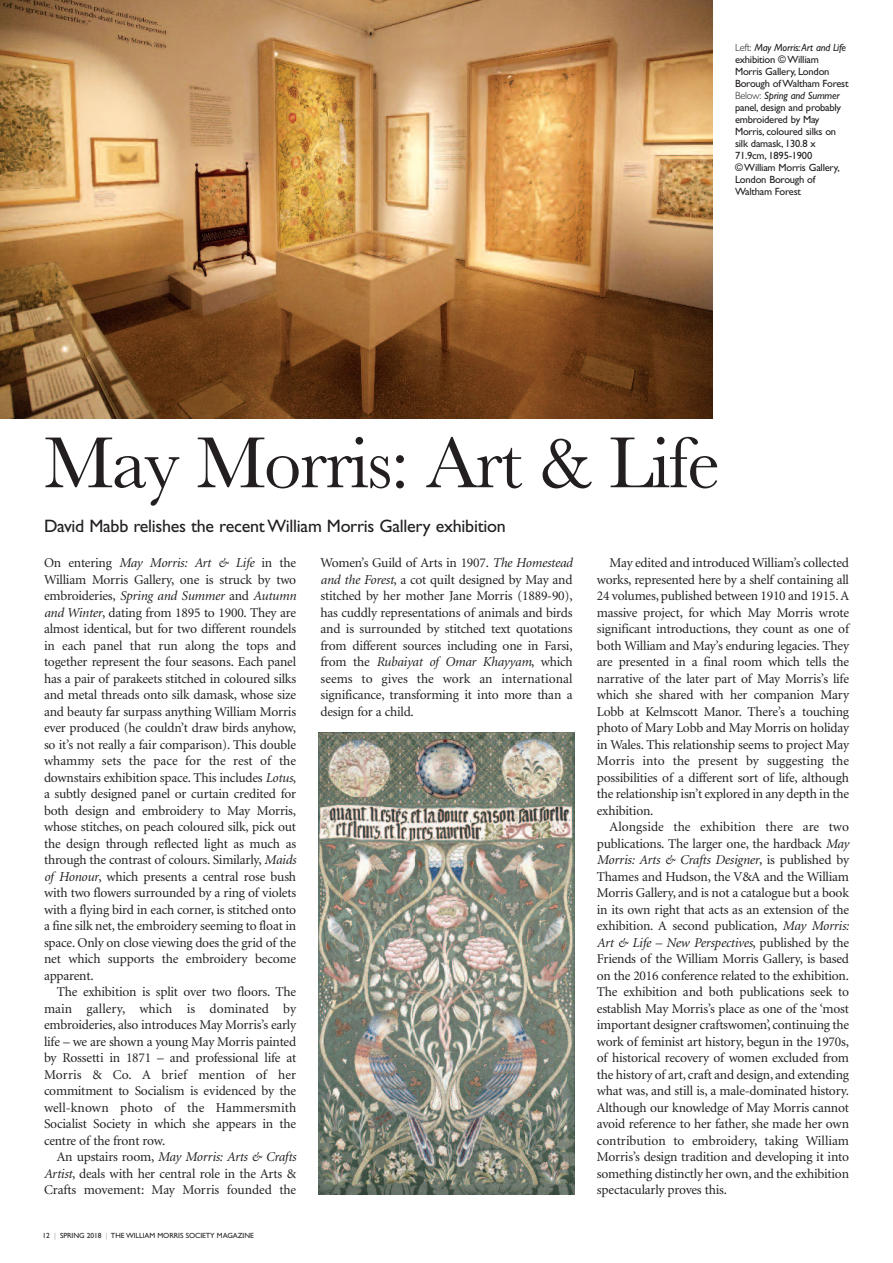
<style>
.page{position:relative;width:893px;height:1263px;background:#fff}
.page>*{position:absolute;margin:0;border:0;box-sizing:border-box;transform-origin:0 0}
.t1{font:75px "Baskerville";letter-spacing:-.025em;color:#231f20}
.t2{font:18px "Gill Sans";letter-spacing:-.015em;color:#231f20}
.t3{font:13.5px/16.5px "Minion";letter-spacing:-.015em;color:#231f20;text-align:justify}
.t4{font:10.5px/12px "Gill Sans";letter-spacing:-.02em;color:#231f20}
.t5{font:7.5px "Gill Sans";letter-spacing:-.01em;color:#231f20}
.s1{font-weight:300}
.s2{font-style:italic}
.s3{color:#a8a9ad}
</style>
<div class="page">
<img style="left:0;top:0;width:712px;height:419px">
<img style="left:319px;top:732px;width:255px;height:462px">
<p class="t4" style="left:735px;top:43px;width:115px"><span class="s1">Left:</span> <span class="s2">May Morris:Art and Life </span>exhibition © William<br>Morris Gallery, London<br>Borough of Waltham Forest<br><span class="s1">Below:</span> <span class="s2">Spring and Summer </span>panel, design and probably embroidered by May<br>Morris, coloured silks on silk damask, 130.8 x<br>71.9cm, 1895-1900<br>© William Morris Gallery,<br>London Borough of<br>Waltham Forest</p>
<h1 class="t1" style="left:44px;top:417px;width:678px">May Morris: Art &amp; Life</h1>
<h2 class="t2" style="left:44px;top:519px;width:463px">David Mabb relishes the recent William Morris Gallery exhibition</h2>
<p class="t3" style="left:44px;top:556px;width:254px">On entering <span class="s2">May Morris: Art &amp; Life</span> in the William Morris Gallery, one is struck by two embroideries, <span class="s2">Spring and Summer</span> and <span class="s2">Autumn and Winter</span>, dating from 1895 to 1900. They are almost identical, but for two different roundels in each panel that run along the tops and together represent the four seasons. Each panel has a pair of parakeets stitched in coloured silks and metal threads onto silk damask, whose size and beauty far surpass anything William Morris ever produced (he couldn’t draw birds anyhow, so it’s not really a fair comparison). This double whammy sets the pace for the rest of the downstairs exhibition space. This includes <span class="s2">Lotus</span>, a subtly designed panel or curtain credited for both design and embroidery to May Morris, whose stitches, on peach coloured silk, pick out the design through reflected light as much as through the contrast of colours. Similarly, <span class="s2">Maids of Honour</span>, which presents a central rose bush with two flowers surrounded by a ring of violets with a flying bird in each corner, is stitched onto a fine silk net, the embroidery seeming to float in space. Only on close viewing does the grid of the net which supports the embroidery become apparent.</p>
<p class="t3" style="left:44px;top:985px;width:254px;text-indent:13px">The exhibition is split over two floors. The main gallery, which is dominated by embroideries, also introduces May Morris’s early life – we are shown a young May Morris painted by Rossetti in 1871 – and professional life at Morris &amp; Co. A brief mention of her commitment to Socialism is evidenced by the well-known photo of the Hammersmith Socialist Society in which she appears in the centre of the front row.</p>
<p class="t3" style="left:44px;top:1150px;width:254px;text-indent:13px">An upstairs room, <span class="s2">May Morris: Arts &amp; Crafts Artist</span>, deals with her central role in the Arts &amp; Crafts movement: May Morris founded the</p>
<p class="t5" style="left:43px;top:1233px;width:213px">12 <span class="s3">|</span> SPRING 2018 <span class="s3">|</span> THE WILLIAM MORRIS SOCIETY MAGAZINE</p>
<p class="t3" style="left:320px;top:556px;width:254px">Women’s Guild of Arts in 1907. <span class="s2">The Homestead and the Forest</span>, a cot quilt designed by May and stitched by her mother Jane Morris (1889-90), has cuddly representations of animals and birds and is surrounded by stitched text quotations from different sources including one in Farsi, from the <span class="s2">Rubaiyat of Omar Khayyam</span>, which seems to gives the work an international significance, transforming it into more than a design for a child.</p>
<p class="t3" style="left:597px;top:556px;width:254px;text-indent:13px">May edited and introduced William’s collected works, represented here by a shelf containing all 24 volumes, published between 1910 and 1915.A massive project, for which May Morris wrote significant introductions, they count as one of both William and May’s enduring legacies. They are presented in a final room which tells the narrative of the later part of May Morris’s life which she shared with her companion Mary Lobb at Kelmscott Manor. There’s a touching photo of Mary Lobb and May Morris on holiday in Wales. This relationship seems to project May Morris into the present by suggesting the possibilities of a different sort of life, although the relationship isn’t explored in any depth in the exhibition.</p>
<p class="t3" style="left:597px;top:820px;width:254px;text-indent:13px">Alongside the exhibition there are two publications. The larger one, the hardback <span class="s2">May Morris: Arts &amp; Crafts Designer</span>, is published by Thames and Hudson, the V&amp;A and the William Morris Gallery, and is not a catalogue but a book in its own right that acts as an extension of the exhibition. A second publication, <span class="s2">May Morris:<br>Art &amp; Life – New Perspectives</span>, published by the Friends of the William Morris Gallery, is based on the 2016 conference related to the exhibition.<br>The exhibition and both publications seek to establish May Morris’s place as one of the ‘most important designer craftswomen’, continuing the work of feminist art history, begun in the 1970s, of historical recovery of women excluded from the history of art, craft and design, and extending what was, and still is, a male-dominated history.<br>Although our knowledge of May Morris cannot avoid reference to her father, she made her own contribution to embroidery, taking William Morris’s design tradition and developing it into something distinctly her own, and the exhibition spectacularly proves this.</p>
</div>
